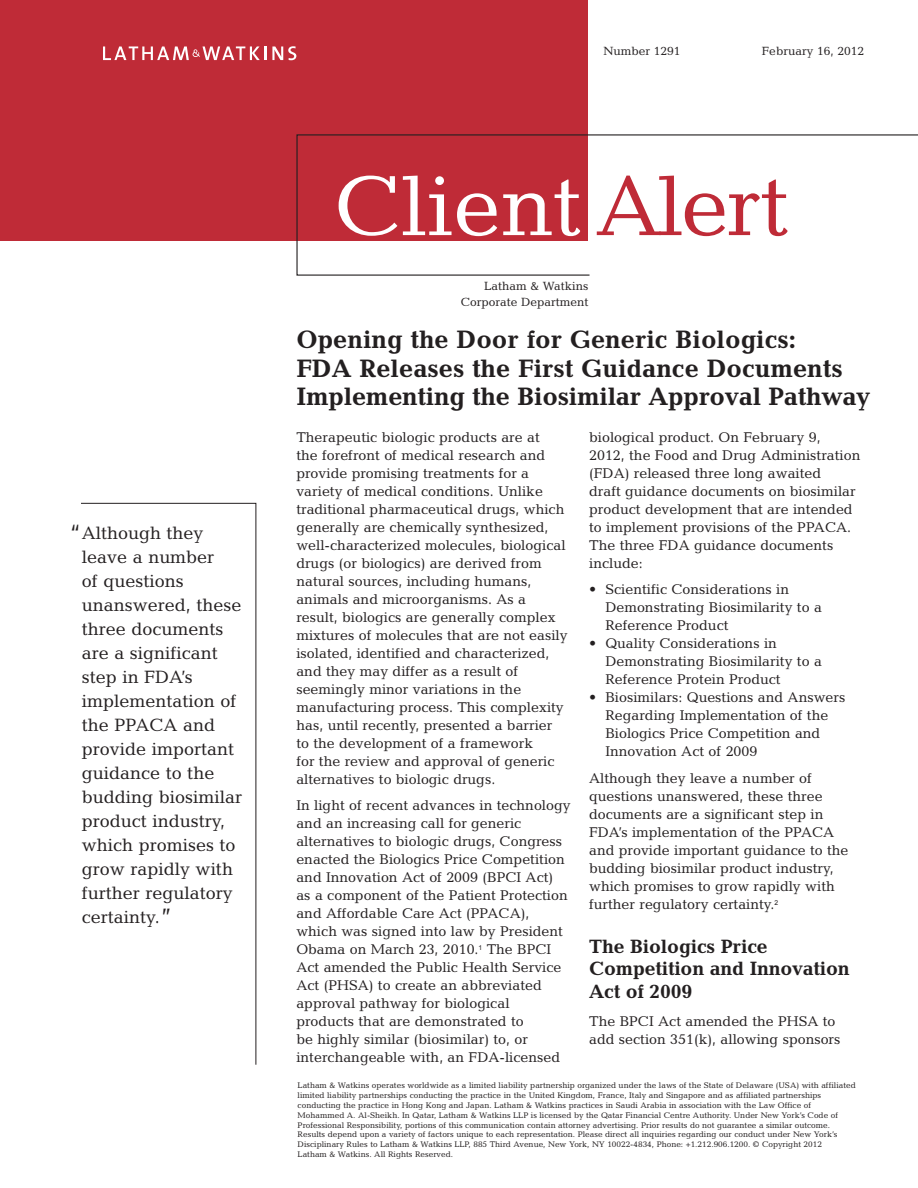
<style>
.page{position:relative;width:918px;height:1188px;background:#fff}
.page>*{position:absolute;margin:0;border:0;box-sizing:border-box;transform-origin:0 0}
.t1{font:86.25px "Candida Std";color:#fff}
.t2{font:700 25.5px/28.5px "Candida Std";color:#231f20}
.t3{font:700 19.5px/22.5px "Candida Std";letter-spacing:-.01em;color:#231f20}
.t4{font:18px/24px "Candida Std";color:#231f20}
.t5{font:14.25px/18px "Candida Std";color:#231f20}
.t6{font:12px/16.5px "Candida Std";color:#231f20;text-align:right}
.t7{font:8.25px/9.9px "Candida Std";color:#231f20}
.s1{font-size:24px}
.s2{color:#bf2b37}
</style>
<div class="page">
<div style="left:0;top:0;width:588px;height:241px;background:#bf2b37"></div>
<svg style="left:272px;top:46px;width:24px;height:14px"></svg>
<svg style="left:103px;top:46px;width:163px;height:14px"></svg>
<svg style="left:296px;top:134px;width:622px;height:142px"></svg>
<svg style="left:81px;top:503px;width:175px;height:562px"></svg>
<div style="left:68px;top:523px;width:175px;height:433px;background:#fff"></div>
<p class="t4" style="left:82px;top:521px;width:162px;text-indent:-14px"><span class="s1">“</span>Although they leave a number<br>of questions unanswered, these three documents are a significant step in FDA’s implementation of the PPACA and provide important guidance to the budding biosimilar product industry, which promises to grow rapidly with further regulatory certainty.<span class="s1">”</span></p>
<p class="t6" style="left:603px;top:43px;width:79px">Number 1291</p>
<p class="t6" style="left:762px;top:43px;width:104px">February 16, 2012</p>
<h1 class="t1" style="left:334px;top:157px;width:456px">Client <span class="s2">Alert</span></h1>
<p class="t6" style="left:461px;top:278px;width:129px">Latham &amp; Watkins<br>Corporate Department</p>
<h2 class="t2" style="left:296px;top:325px;width:576px">Opening the Door for Generic Biologics:<br>FDA Releases the First Guidance Documents<br>Implementing the Biosimilar Approval Pathway</h2>
<p class="t5" style="left:296px;top:428px;width:273px">Therapeutic biologic products are at<br>the forefront of medical research and provide promising treatments for a variety of medical conditions. Unlike traditional pharmaceutical drugs, which generally are chemically synthesized, well-characterized molecules, biological drugs (or biologics) are derived from natural sources, including humans, animals and microorganisms. As a result, biologics are generally complex mixtures of molecules that are not easily isolated, identified and characterized, and they may differ as a result of seemingly minor variations in the manufacturing process. This complexity has, until recently, presented a barrier to the development of a framework<br>for the review and approval of generic alternatives to biologic drugs.</p>
<p class="t5" style="left:296px;top:796px;width:276px">In light of recent advances in technology and an increasing call for generic alternatives to biologic drugs, Congress enacted the Biologics Price Competition and Innovation Act of 2009 (BPCI Act) as a component of the Patient Protection and Affordable Care Act (PPACA), which was signed into law by President Obama on March 23, 2010.<sup>1</sup> The BPCI Act amended the Public Health Service Act (PHSA) to create an abbreviated approval pathway for biological products that are demonstrated to<br>be highly similar (biosimilar) to, or interchangeable with, an FDA-licensed</p>
<p class="t5" style="left:589px;top:428px;width:273px">biological product. On February 9,<br>2012, the Food and Drug Administration (FDA) released three long awaited<br>draft guidance documents on biosimilar product development that are intended to implement provisions of the PPACA.<br>The three FDA guidance documents include:</p>
<p class="t5" style="left:605px;top:580px;width:218px;text-indent:-16px">• Scientific Considerations in<br>Demonstrating Biosimilarity to a<br>Reference Product</p>
<p class="t5" style="left:605px;top:634px;width:218px;text-indent:-16px">• Quality Considerations in<br>Demonstrating Biosimilarity to a<br>Reference Protein Product</p>
<p class="t5" style="left:605px;top:688px;width:242px;text-indent:-16px">• Biosimilars: Questions and Answers<br>Regarding Implementation of the<br>Biologics Price Competition and<br>Innovation Act of 2009</p>
<p class="t5" style="left:589px;top:769px;width:261px">Although they leave a number of questions unanswered, these three documents are a significant step in FDA’s implementation of the PPACA and provide important guidance to the budding biosimilar product industry, which promises to grow rapidly with further regulatory certainty.<sup>2</sup></p>
<h3 class="t3" style="left:589px;top:935px;width:262px">The Biologics Price<br>Competition and Innovation<br>Act of 2009</h3>
<p class="t5" style="left:589px;top:1012px;width:253px">The BPCI Act amended the PHSA to add section 351(k), allowing sponsors</p>
<p class="t7" style="left:298px;top:1080px;width:560px">Latham &amp; Watkins operates worldwide as a limited liability partnership organized under the laws of the State of Delaware (USA) with affiliated limited liability partnerships conducting the practice in the United Kingdom, France, Italy and Singapore and as affiliated partnerships conducting the practice in Hong Kong and Japan. Latham &amp; Watkins practices in Saudi Arabia in association with the Law Office of Mohammed A. Al-Sheikh. In Qatar, Latham &amp; Watkins LLP is licensed by the Qatar Financial Centre Authority. Under New York’s Code of Professional Responsibility, portions of this communication contain attorney advertising. Prior results do not guarantee a similar outcome.<br>Results depend upon a variety of factors unique to each representation. Please direct all inquiries regarding our conduct under New York’s Disciplinary Rules to Latham &amp; Watkins LLP, 885 Third Avenue, New York, NY 10022-4834, Phone: +1.212.906.1200. © Copyright 2012<br>Latham &amp; Watkins. All Rights Reserved.</p>
</div>
